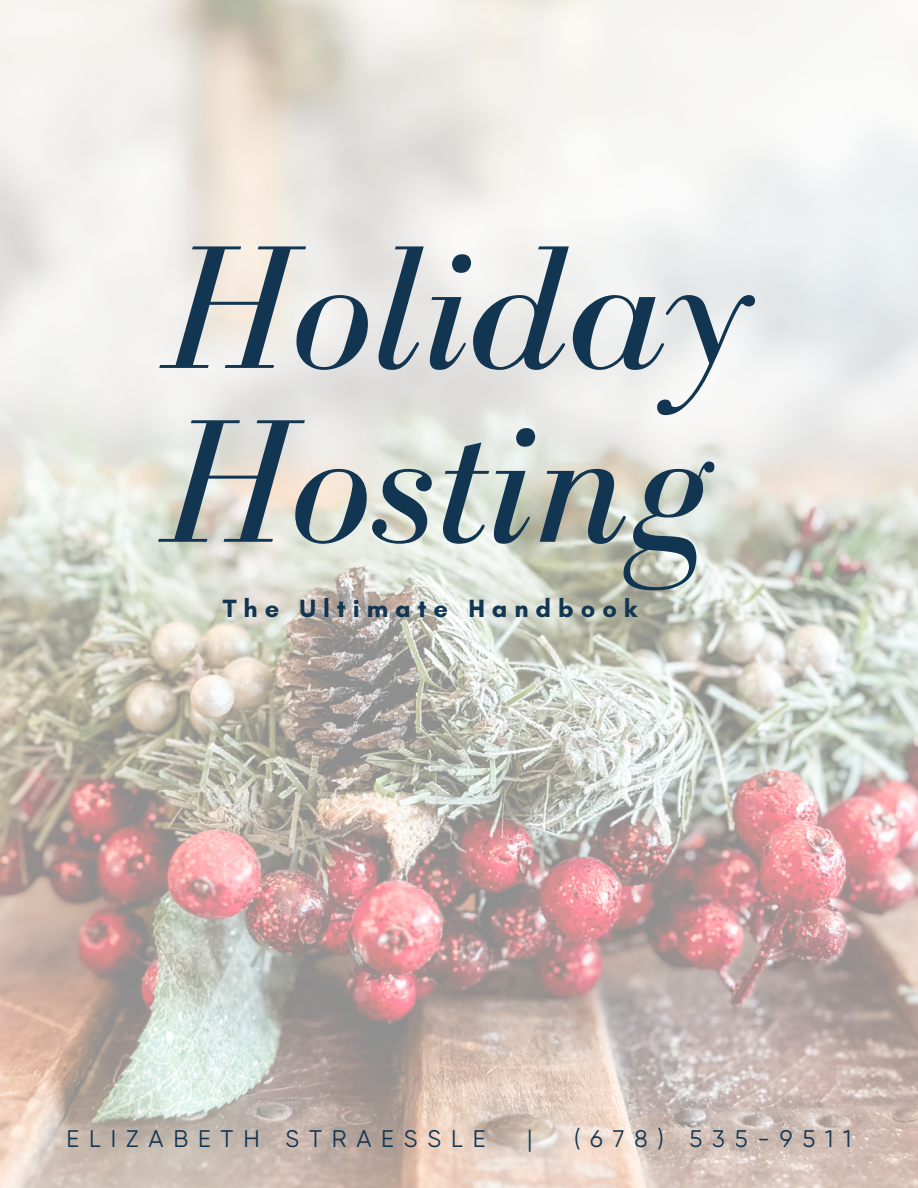
<style>
.page{position:relative;width:918px;height:1188px;background:#fff}
.page>*{position:absolute;margin:0;border:0;box-sizing:border-box;transform-origin:0 0}
.t1{font:italic 180.75px/173.9px "Bodoni FLF";color:#123651}
.t2{font:700 25.5px "Glacial Indifference";letter-spacing:.275em;color:#123651}
.t3{font:24px "Gilroy";letter-spacing:.41em;color:#123651}
</style>
<div class="page">
<img style="left:0;top:0;width:918px;height:1188px">
<p class="t1" style="left:163px;top:220px;width:592px">Holiday<br>Hosting</p>
<p class="t2" style="left:223px;top:593px;width:416px">The Ultimate Handbook</p>
<p class="t3" style="left:67px;top:1125px;width:420px">ELIZABETH STRAESSLE</p>
<p class="t3" style="left:527px;top:1125px;width:7px">|</p>
<p class="t3" style="left:574px;top:1125px;width:279px">(678) 535-9511</p>
</div>
